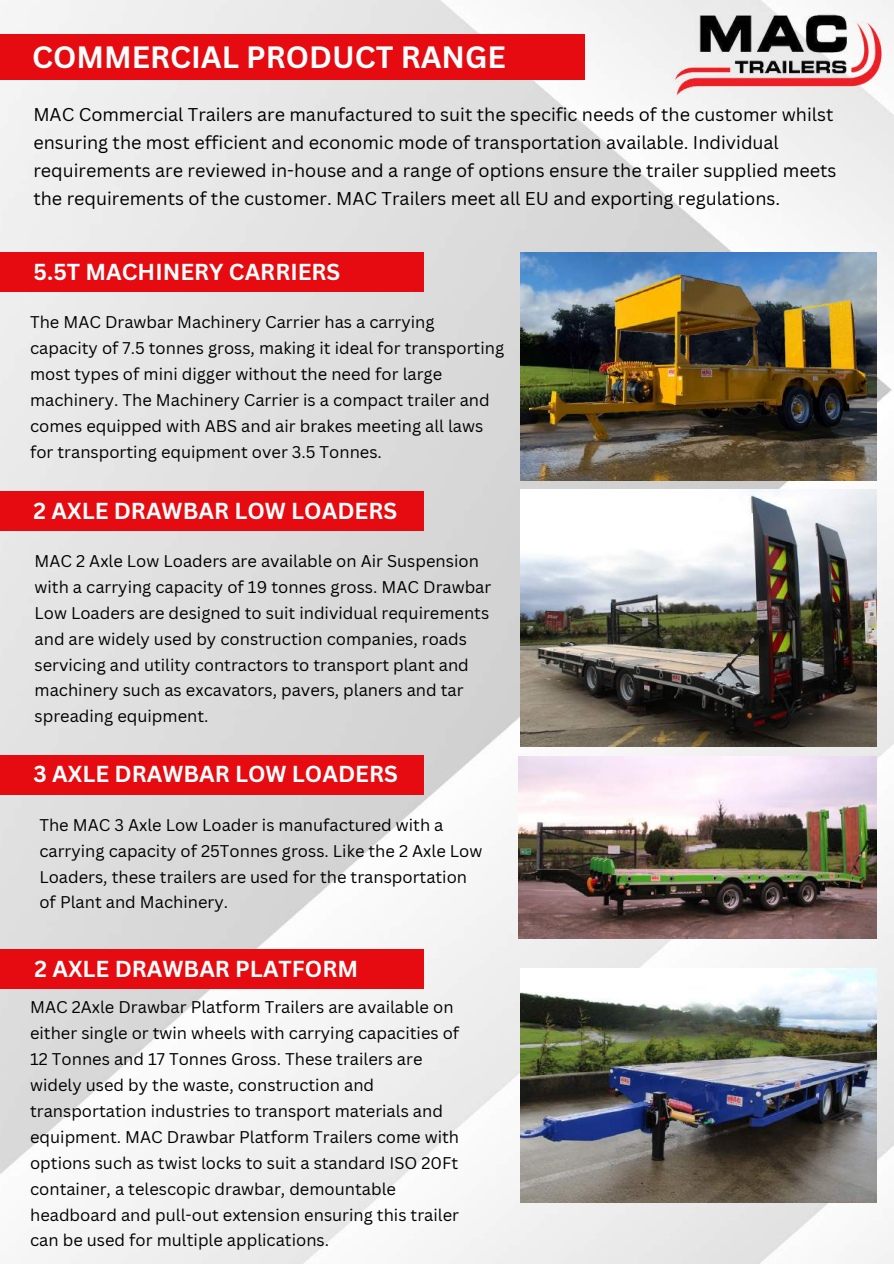
<style>
.page{position:relative;width:894px;height:1264px;background:#fff}
.page>*{position:absolute;margin:0;border:0;box-sizing:border-box;transform-origin:0 0}
.t1{font:700 30px "Canva Sans";color:#fff}
.t2{font:700 22.5px "Canva Sans";color:#fff}
.t3{font:18px/28.2px "Canva Sans";color:#000}
.t4{font:16.5px/25.8px "Canva Sans";color:#000}
</style>
<div class="page">
<img style="left:0;top:0;width:893px;height:1263px">
<div style="left:0;top:34px;width:585px;height:46px;background:#e60b10"></div>
<img style="left:672px;top:5px;width:213px;height:93px">
<div style="left:0;top:252px;width:424px;height:40px;background:#e60b10"></div>
<div style="left:0;top:491px;width:424px;height:40px;background:#e60b10"></div>
<div style="left:0;top:949px;width:424px;height:39px;background:#e60b10"></div>
<div style="left:0;top:755px;width:424px;height:39px;background:#e60b10"></div>
<img style="left:520px;top:252px;width:355px;height:229px">
<img style="left:529px;top:274px;width:337px;height:167px">
<img style="left:520px;top:490px;width:355px;height:256px">
<img style="left:518px;top:756px;width:358px;height:182px">
<img style="left:520px;top:968px;width:355px;height:234px">
<h1 class="t1" style="left:32px;top:36px;width:475px">COMMERCIAL PRODUCT RANGE</h1>
<p class="t3" style="left:33px;top:100px;width:804px">MAC Commercial Trailers are manufactured to suit the specific needs of the customer whilst ensuring the most efficient and economic mode of transportation available. Individual requirements are reviewed in-house and a range of options ensure the trailer supplied meets the requirements of the customer. MAC Trailers meet all EU and exporting regulations.</p>
<h2 class="t2" style="left:34px;top:256px;width:308px">5.5T MACHINERY CARRIERS</h2>
<p class="t4" style="left:30px;top:309px;width:475px">The MAC Drawbar Machinery Carrier has a carrying capacity of 7.5 tonnes gross, making it ideal for transporting most types of mini digger without the need for large machinery. The Machinery Carrier is a compact trailer and comes equipped with ABS and air brakes meeting all laws for transporting equipment over 3.5 Tonnes.</p>
<h2 class="t2" style="left:34px;top:494px;width:365px">2 AXLE DRAWBAR LOW LOADERS</h2>
<p class="t4" style="left:35px;top:547px;width:458px">MAC 2 Axle Low Loaders are available on Air Suspension with a carrying capacity of 19 tonnes gross. MAC Drawbar Low Loaders are designed to suit individual requirements and are widely used by construction companies, roads servicing and utility contractors to transport plant and machinery such as excavators, pavers, planers and tar spreading equipment.</p>
<h2 class="t2" style="left:34px;top:758px;width:365px">3 AXLE DRAWBAR LOW LOADERS</h2>
<p class="t4" style="left:39px;top:811px;width:444px">The MAC 3 Axle Low Loader is manufactured with a carrying capacity of 25Tonnes gross. Like the 2 Axle Low Loaders, these trailers are used for the transportation of Plant and Machinery.</p>
<h2 class="t2" style="left:35px;top:952px;width:325px">2 AXLE DRAWBAR PLATFORM</h2>
<p class="t4" style="left:30px;top:994px;width:430px">MAC 2Axle Drawbar Platform Trailers are available on either single or twin wheels with carrying capacities of 12 Tonnes and 17 Tonnes Gross. These trailers are widely used by the waste, construction and transportation industries to transport materials and equipment. MAC Drawbar Platform Trailers come with options such as twist locks to suit a standard ISO 20Ft container, a telescopic drawbar, demountable headboard and pull-out extension ensuring this trailer can be used for multiple applications.</p>
</div>
